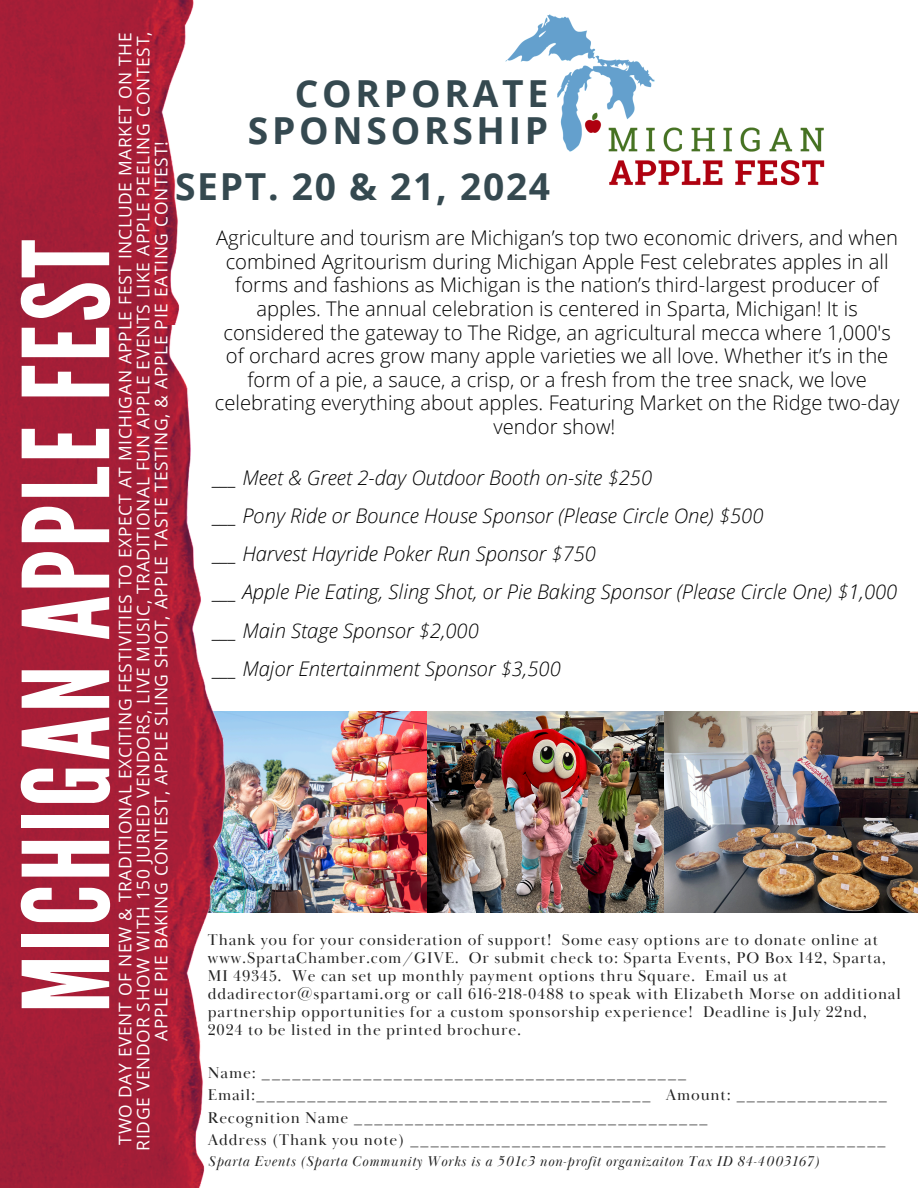
<style>
.page{position:relative;width:918px;height:1188px;background:#fff}
.page>*{position:absolute;margin:0;border:0;box-sizing:border-box;transform-origin:0 0}
.t1{font:119.1px "League Gothic";letter-spacing:.03em;color:#fff}
.t2{font:700 37.2px/37.2px "Open Sans";letter-spacing:.1em;color:#354950;text-align:right}
.t3{font:700 37.2px "Open Sans";letter-spacing:.045em;color:#354950}
.t4{font:300 20.25px/23.7px "Open Sans";color:#000;text-align:center}
.t5{font:italic 300 20.25px/38.2px "Open Sans";color:#000}
.t6{font:17.4px/18px "Open Sans";letter-spacing:.04em;color:#fff;text-align:center}
.t7{font:16.05px/18px "Baskerville Display PT";letter-spacing:.05em;color:#222}
.t8{font:italic 14.55px "Baskerville Display PT";letter-spacing:.05em;color:#222}
</style>
<div class="page">
<img style="left:225px;top:711px;width:440px;height:202px">
<img style="left:0;top:324px;width:225px;height:864px">
<img style="left:0;top:0;width:194px;height:324px">
<img style="left:505px;top:14px;width:320px;height:172px">
<img style="left:665px;top:711px;width:253px;height:202px">
<p class="t1" style="left:-2px;top:1013px;width:774px;rotate:-90deg">MICHIGAN APPLE FEST</p>
<p class="t6" style="left:116px;top:1151px;width:1120px;rotate:-90deg">TWO DAY EVENT OF NEW &amp; TRADITIONAL EXCITING FESTIVITIES TO EXPECT AT MICHIGAN APPLE FEST INCLUDE MARKET ON THE<br>RIDGE VENDOR SHOW WITH 150 JURIED VENDORS, LIVE MUSIC, TRADITIONAL FUN APPLE EVENTS LIKE APPLE PEELING CONTEST,<br>APPLE PIE BAKING CONTEST, APPLE SLING SHOT, APPLE TASTE TESTING, &amp; APPLE PIE EATING CONTEST!</p>
<h4 class="t2" style="left:248px;top:74px;width:302px">CORPORATE<br>SPONSORSHIP</h4>
<h1 class="t3" style="left:175px;top:160px;width:377px">SEPT. 20 &amp; 21, 2024</h1>
<p class="t4" style="left:215px;top:225px;width:686px">Agriculture and tourism are Michigan’s top two economic drivers, and when combined Agritourism during Michigan Apple Fest celebrates apples in all forms and fashions as Michigan is the nation’s third-largest producer of apples. The annual celebration is centered in Sparta, Michigan! It is considered the gateway to The Ridge, an agricultural mecca where 1,000's of orchard acres grow many apple varieties we all love. Whether it’s in the form of a pie, a sauce, a crisp, or a fresh from the tree snack, we love celebrating everything about apples. Featuring Market on the Ridge two-day vendor show!</p>
<p class="t5" style="left:213px;top:458px;width:686px">___ Meet &amp; Greet 2-day Outdoor Booth on-site $250<br>___ Pony Ride or Bounce House Sponsor (Please Circle One) $500<br>___ Harvest Hayride Poker Run Sponsor $750<br>___ Apple Pie Eating, Sling Shot, or Pie Baking Sponsor (Please Circle One) $1,000 ___ Main Stage Sponsor $2,000<br>___ Major Entertainment Sponsor $3,500</p>
<h5 class="t7" style="left:208px;top:931px;width:694px">Thank you for your consideration of support! Some easy options are to donate online at www.SpartaChamber.com/GIVE. Or submit check to: Sparta Events, PO Box 142, Sparta, MI 49345. We can set up monthly payment options thru Square. Email us at ddadirector@spartami.org or call 616-218-0488 to speak with Elizabeth Morse on additional partnership opportunities for a custom sponsorship experience! Deadline is July 22nd, 2024 to be listed in the printed brochure.</h5>
<p class="t7" style="left:208px;top:1064px;width:481px">Name: __________________________________________</p>
<p class="t7" style="left:208px;top:1086px;width:681px">Email:_______________________________________ Amount: _______________</p>
<p class="t7" style="left:208px;top:1109px;width:502px">Recognition Name ___________________________________</p>
<p class="t7" style="left:208px;top:1131px;width:680px">Address (Thank you note) _______________________________________________</p>
<p class="t8" style="left:208px;top:1153px;width:612px">Sparta Events (Sparta Community Works is a 501c3 non-profit organizaiton Tax ID 84-4003167)</p>
</div>
